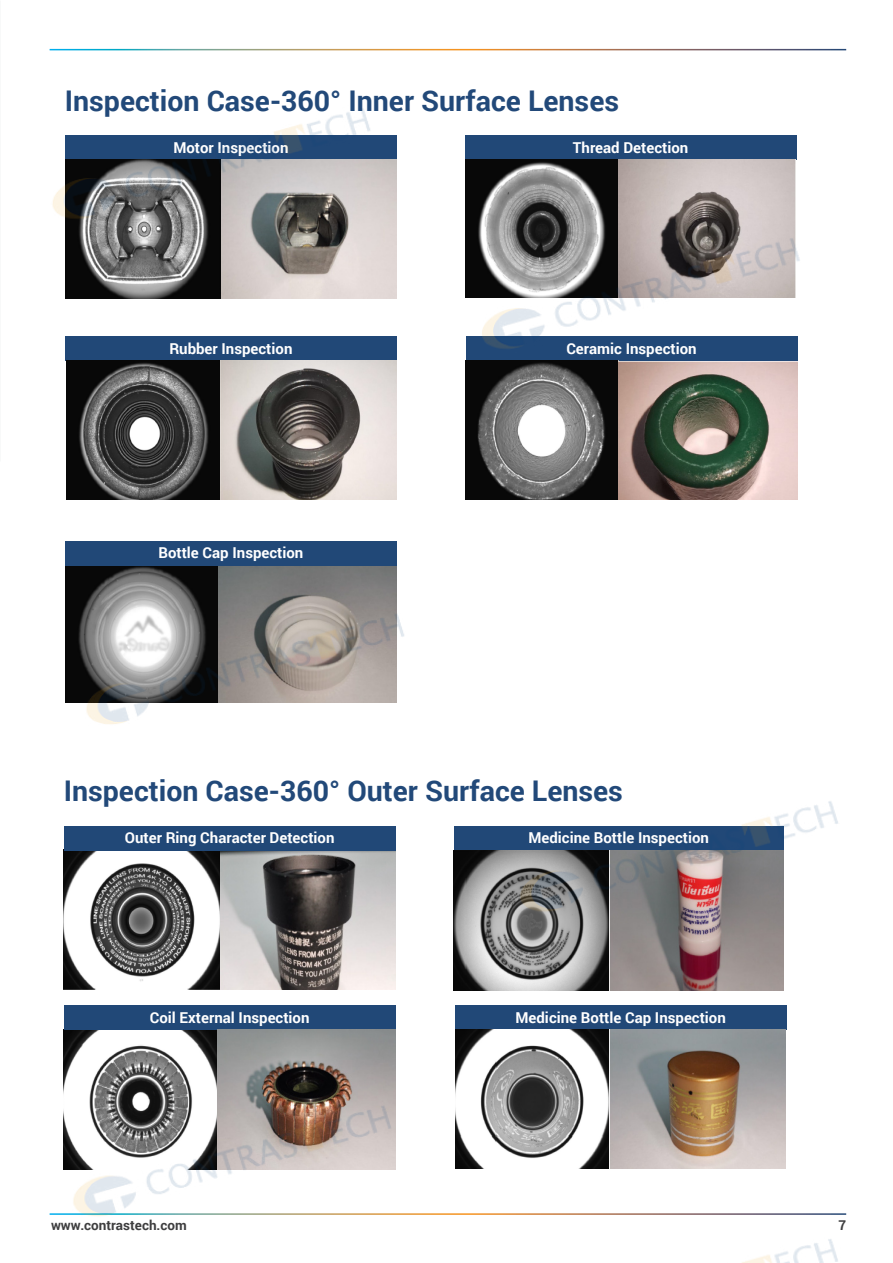
<style>
.page{position:relative;width:893px;height:1263px;background:#fff}
.page>*{position:absolute;margin:0;border:0;box-sizing:border-box;transform-origin:0 0}
.t1{font:700 28.5px "Roboto";color:#224979}
.t2{font:700 15px "Roboto";color:#fff}
.t3{font:700 13.5px "Roboto";color:#3e3e3f}
</style>
<div class="page">
<img style="left:49px;top:48px;width:798px;height:1215px">
<h1 class="t1" style="left:65px;top:81px;width:556px">Inspection Case-360° Inner Surface Lenses</h1>
<p class="t2" style="left:173px;top:137px;width:117px">Motor Inspection</p>
<p class="t2" style="left:573px;top:137px;width:117px">Thread Detection</p>
<p class="t2" style="left:169px;top:338px;width:125px">Rubber Inspection</p>
<p class="t2" style="left:566px;top:338px;width:132px">Ceramic Inspection</p>
<p class="t2" style="left:158px;top:542px;width:146px">Bottle Cap Inspection</p>
<h1 class="t1" style="left:64px;top:771px;width:561px">Inspection Case-360° Outer Surface Lenses</h1>
<p class="t2" style="left:125px;top:827px;width:211px">Outer Ring Character Detection</p>
<p class="t2" style="left:528px;top:827px;width:182px">Medicine Bottle Inspection</p>
<p class="t2" style="left:150px;top:1007px;width:161px">Coil External Inspection</p>
<p class="t2" style="left:515px;top:1007px;width:212px">Medicine Bottle Cap Inspection</p>
<p class="t3" style="left:51px;top:1215px;width:137px">www.contrastech.com</p>
<p class="t3" style="left:838px;top:1215px;width:9px">7</p>
</div>
